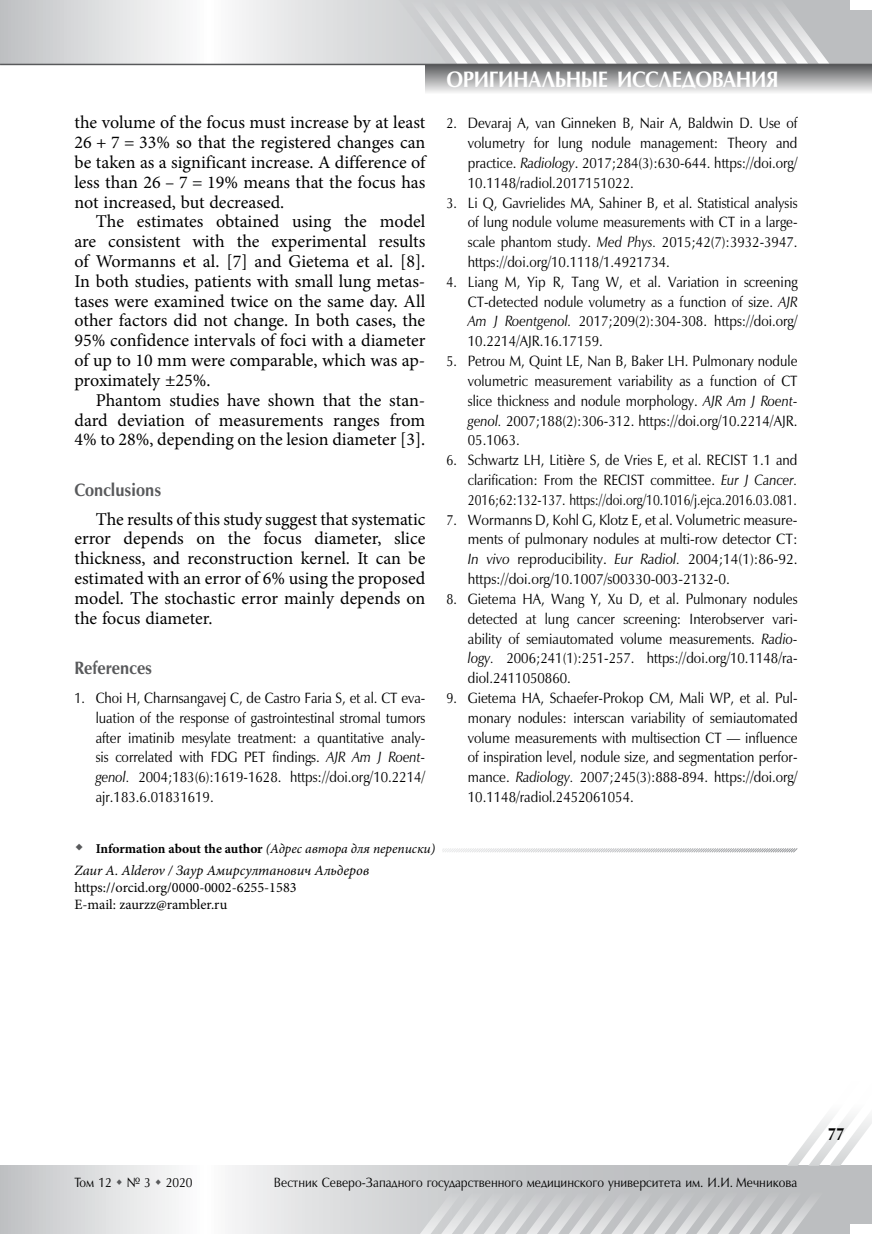
<style>
.page{position:relative;width:872px;height:1234px;background:#fff}
.page>*{position:absolute;margin:0;border:0;box-sizing:border-box;transform-origin:0 0}
.t1{font:700 22.5px "Optimum AP";letter-spacing:-.02em;color:#fff;scale:.9 1}
.t2{font:18px/19.8px "Minion Pro";letter-spacing:-.005em;color:#000;text-align:justify}
.t3{font:700 18px "Optimum AP";color:#58595b;scale:.9 1}
.t4{font:700 18px "Optimum AP";color:#000;scale:.85 1}
.t5{font:15px/19.8px "Optimum AP";color:#000;text-align:justify;scale:.85 1}
.t6{font:14.25px/16.5px "Minion Pro";color:#000}
.t7{font:italic 14.25px "Minion Pro";color:#000}
.t8{font:13.5px "Optimum AP";color:#000;scale:.9 1}
.t9{font:700 13.5px "Minion Pro";letter-spacing:-.005em;color:#000}
.s1{font-style:italic}
.s2{font-family:"Candara"}
.s3{font-weight:400;font-style:italic}
</style>
<div class="page">
<svg style="left:0;top:0;width:872px;height:64px"></svg>
<svg style="left:0;top:1165px;width:404px;height:68px"></svg>
<div style="left:425px;top:64px;width:447px;height:30px;background:linear-gradient(to bottom,#555658,#f4f4f4)"></div>
<svg style="left:383px;top:0;width:446px;height:64px"></svg>
<hr style="left:0;top:64px;width:872px;height:1px;background:#58595b">
<svg style="left:404px;top:1116px;width:468px;height:117px"></svg>
<div style="left:859px;top:1130px;width:13px;height:28px;background:#fff"></div>
<div style="left:850px;top:1223px;width:22px;height:10px;background:#fff"></div>
<div style="left:850px;top:0;width:22px;height:10px;background:#fff"></div>
<svg style="left:442px;top:848px;width:356px;height:5px"></svg>
<svg style="left:117px;top:1178px;width:5px;height:6px"></svg>
<svg style="left:156px;top:1178px;width:5px;height:6px"></svg>
<p class="t2" style="left:74px;top:113px;width:352px">the volume of the focus must increase by at least 26 + 7 = 33% so that the registered changes can be taken as a significant increase. A difference of less than 26 – 7 = 19% means that the focus has not increased, but decreased.</p>
<p class="t2" style="left:74px;top:212px;width:352px;text-indent:21px">The estimates obtained using the model are consistent with the experimental results of Wormanns et al. [7] and Gietema et al. [8].<br>In both studies, patients with small lung metas&shy;tases were examined twice on the same day. All other factors did not change. In both cases, the 95% confidence intervals of foci with a diameter of up to 10 mm were comparable, which was ap&shy;proximately ±25%.</p>
<p class="t2" style="left:74px;top:390px;width:352px;text-indent:21px">Phantom studies have shown that the stan&shy;dard deviation of measurements ranges from 4% to 28%, depending on the lesion diameter [3].</p>
<p class="t3" style="left:74px;top:479px;width:98px">Conclusions</p>
<p class="t2" style="left:74px;top:509px;width:352px;text-indent:21px">The results of this study suggest that systematic error depends on the focus diameter, slice thickness, and reconstruction kernel. It can be estimated with an error of 6% using the proposed model. The stochastic error mainly depends on the focus diameter.</p>
<p class="t3" style="left:74px;top:658px;width:88px">References</p>
<p class="t5" style="left:96px;top:688px;width:389px;text-indent:-21px">1. Choi H, Charnsangavej C, de Castro Faria S, et al. CT eva&shy;luation of the response of gastrointestinal stromal tumors after imatinib mesylate treatment: a quantitative analy&shy;sis correlated with FDG PET findings. <span class="s1">AJR Am J Roent&shy;genol.</span> 2004;183(6):1619-1628. https://doi.org/10.2214/ ajr.183.6.01831619.</p>
<h1 class="t1" style="left:446px;top:67px;width:370px">ОРИГИНАЛЬНЫЕ ИССЛЕДОВАНИЯ</h1>
<p class="t5" style="left:468px;top:114px;width:389px;text-indent:-21px">2. Devaraj A, van Ginneken B, Nair A, Baldwin D. Use of volumetry for lung nodule management: Theory and practice. <span class="s1">Radiology</span>. 2017;284(3):630-644. https://doi.org/ 10.1148/radiol.2017151022.</p>
<p class="t5" style="left:468px;top:193px;width:389px;text-indent:-21px">3. Li Q, Gavrielides MA, Sahiner B, et al. Statistical analysis of lung nodule volume measurements with CT in a large&shy;scale phantom study. <span class="s1">Med Phys.</span> 2015;42(7):3932-3947. https://doi.org/10.1118/1.4921734.</p>
<p class="t5" style="left:468px;top:272px;width:389px;text-indent:-21px">4. Liang M, Yip R, Tang W, et al. Variation in screening CT-detected nodule volumetry as a function of size. <span class="s1">AJR Am J Roentgenol.</span> 2017;209(2):304-308. https://doi.org/ 10.2214/AJR.16.17159.</p>
<p class="t5" style="left:468px;top:352px;width:389px;text-indent:-21px">5. Petrou M, Quint LE, Nan B, Baker LH. Pulmonary nodule volumetric measurement variability as a function of CT slice thickness and nodule morphology. <span class="s1">AJR Am J Roent&shy;genol.</span> 2007;188(2):306-312. https://doi.org/10.2214/AJR.<br>05.1063.</p>
<p class="t5" style="left:468px;top:451px;width:389px;text-indent:-21px">6. Schwartz LH, Liti<span class="s2">è</span>re S, de Vries E, et al. RECIST 1.1 and clarification: From the RECIST committee. <span class="s1">Eur J Cancer.<br></span>2016;62:132-137. https://doi.org/10.1016/j.ejca.2016.03.081.</p>
<p class="t5" style="left:468px;top:510px;width:389px;text-indent:-21px">7. Wormanns D, Kohl G, Klotz E, et al. Volumetric measure&shy;ments of pulmonary nodules at multi-row detector CT:<br><span class="s1">In vivo</span> reproducibility. <span class="s1">Eur Radiol.</span> 2004;14(1):86-92. https://doi.org/10.1007/s00330-003-2132-0.</p>
<p class="t5" style="left:468px;top:589px;width:389px;text-indent:-21px">8. Gietema HA, Wang Y, Xu D, et al. Pulmonary nodules detected at lung cancer screening: Interobserver vari&shy;ability of semiautomated volume measurements. <span class="s1">Radio&shy;logy.</span> 2006;241(1):251-257. https://doi.org/10.1148/ra&shy;diol.2411050860.</p>
<p class="t5" style="left:468px;top:688px;width:389px;text-indent:-21px">9. Gietema HA, Schaefer-Prokop CM, Mali WP, et al. Pul&shy;monary nodules: interscan variability of semiautomated volume measurements with multisection CT — influence of inspiration level, nodule size, and segmentation perfor&shy;mance. <span class="s1">Radiology.</span> 2007;245(3):888-894. https://doi.org/ 10.1148/radiol.2452061054.</p>
<p class="t9" style="left:96px;top:838px;width:341px">Information about the author <span class="s3">(Адрес автора для переписки)</span></p>
<p class="t7" style="left:74px;top:861px;width:296px">Zaur A. Alderov / Заур Амирсултанович Альдеров</p>
<p class="t6" style="left:74px;top:879px;width:224px">https://orcid.org/0000-0002-6255-1583<br>E-mail: zaurzz@rambler.ru</p>
<p class="t8" style="left:74px;top:1175px;width:133px">Том 12 № 3 2020</p>
<p class="t8" style="left:274px;top:1175px;width:583px">Вестник Северо-Западного государственного медицинского университета им. И.И. Мечникова</p>
<p class="t4" style="left:827px;top:1124px;width:21px">77</p>
</div>
